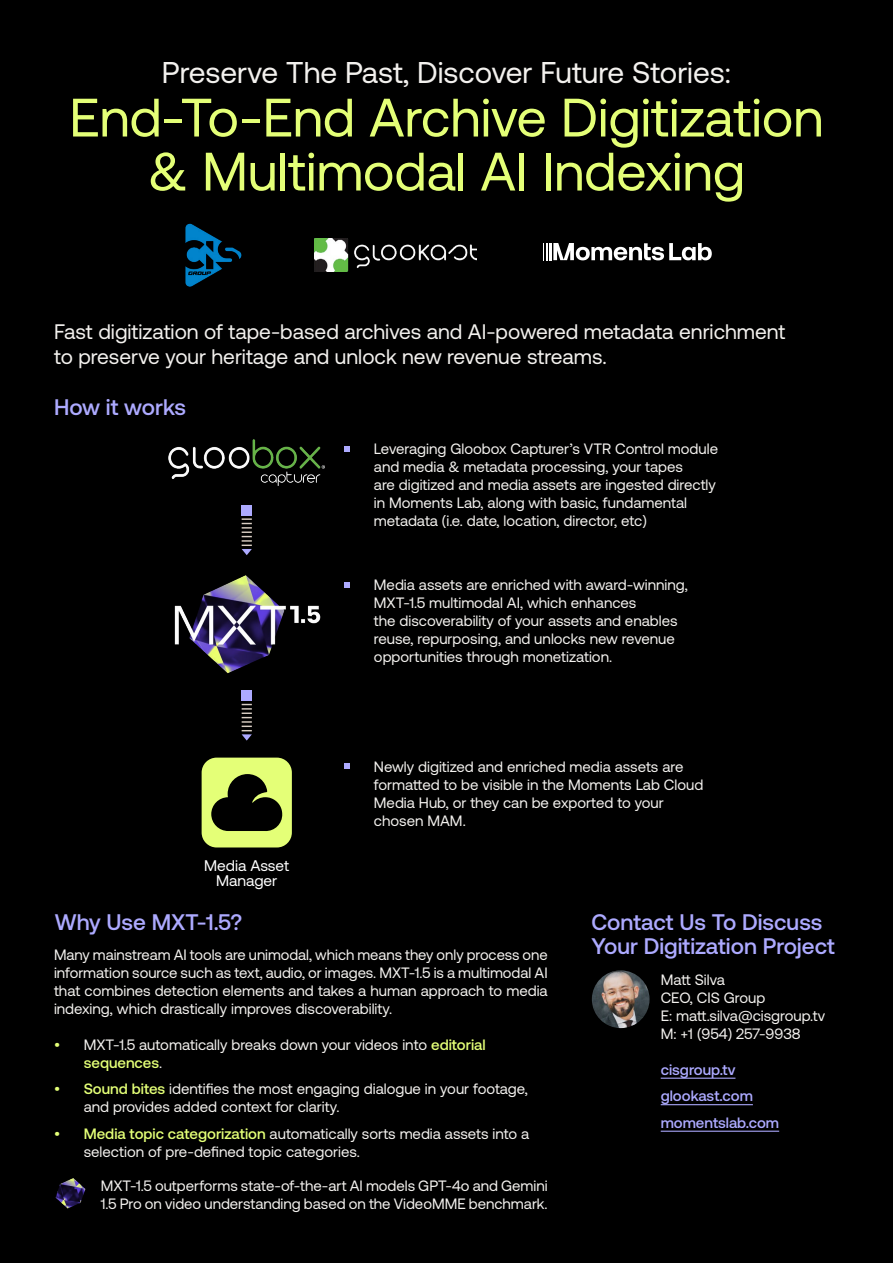
<style>
.page{position:relative;width:893px;height:1263px;background:#000}
.page>*{position:absolute;margin:0;border:0;box-sizing:border-box;transform-origin:0 0}
.t1{font:54px/54px "Aeonik Pro";color:#e4ff77;text-align:center}
.t2{font:30px "Aeonik Pro";color:#f3f1ee}
.t3{font:500 22.5px/24px "Aeonik Pro";color:#adaaff}
.t4{font:21px/25.2px "Aeonik Pro";color:#f3f1ee}
.t5{font:15.45px/15.5px "Aeonik Pro";color:#fff;text-align:center}
.t6{font:15px/18px "Aeonik Pro";color:#f3f1ee}
.t7{font:500 15px/26.5px "Aeonik Pro";color:#adaaff}
.s1{color:#e4ff77}
.s2{font-weight:500;color:#e4ff77}
</style>
<div class="page">
<img style="left:185px;top:223px;width:57px;height:64px">
<img style="left:314px;top:238px;width:163px;height:33px">
<svg style="left:546px;top:243px;width:166px;height:17px"></svg>
<img style="left:55px;top:1178px;width:31px;height:31px">
<hr style="left:661px;top:1078px;width:74px;height:1px;background:#adaaff">
<hr style="left:661px;top:1104px;width:92px;height:1px;background:#adaaff">
<hr style="left:661px;top:1131px;width:118px;height:1px;background:#adaaff">
<img style="left:592px;top:970px;width:58px;height:58px;border-radius:29px">
<svg style="left:344px;top:446px;width:5px;height:5px"></svg>
<svg style="left:344px;top:582px;width:5px;height:5px"></svg>
<svg style="left:344px;top:764px;width:5px;height:5px"></svg>
<img style="left:174px;top:575px;width:147px;height:98px">
<div style="left:242px;top:690px;width:10px;height:11px;background:#adaaff"></div>
<svg style="left:242px;top:704px;width:10px;height:37px"></svg>
<div style="left:242px;top:505px;width:10px;height:10px;background:#adaaff"></div>
<svg style="left:242px;top:518px;width:10px;height:37px"></svg>
<div style="left:202px;top:758px;width:90px;height:89px;background:#e4ff77;border-radius:15px"></div>
<svg style="left:211px;top:774px;width:72px;height:57px"></svg>
<img style="left:169px;top:440px;width:156px;height:45px">
<h2 class="t2" style="left:162px;top:56px;width:571px">Preserve The Past, Discover Future Stories:</h2>
<h1 class="t1" style="left:69px;top:91px;width:756px">End-To-End Archive Digitization &amp; Multimodal AI Indexing</h1>
<h3 class="t4" style="left:54px;top:319px;width:733px">Fast digitization of tape-based archives and AI-powered metadata enrichment to preserve your heritage and unlock new revenue streams.</h3>
<h3 class="t3" style="left:54px;top:396px;width:134px">How it works</h3>
<p class="t5" style="left:204px;top:857px;width:87px">Media Asset<br>Manager</p>
<p class="t6" style="left:374px;top:440px;width:346px">Leveraging Gloobox Capturer’s VTR Control module and media &amp; metadata processing, your tapes<br>are digitized and media assets are ingested directly in Moments Lab, along with basic, fundamental metadata (i.e. date, location, director, etc)</p>
<p class="t6" style="left:374px;top:576px;width:315px">Media assets are enriched with award-winning, MXT-1.5 multimodal AI, which enhances<br>the discoverability of your assets and enables reuse, repurposing, and unlocks new revenue opportunities through monetization.</p>
<p class="t6" style="left:374px;top:758px;width:331px">Newly digitized and enriched media assets are formatted to be visible in the Moments Lab Cloud Media Hub, or they can be exported to your chosen MAM.</p>
<h3 class="t3" style="left:55px;top:911px;width:189px">Why Use MXT-1.5?</h3>
<p class="t6" style="left:54px;top:945px;width:495px;text-align:justify">Many mainstream AI tools are unimodal, which means they only process one information source such as text, audio, or images. MXT-1.5 is a multimodal AI that combines detection elements and takes a human approach to media indexing, which drastically improves discoverability.</p>
<p class="t6" style="left:84px;top:1035px;width:403px;text-indent:-30px"><span class="s1">•</span> MXT-1.5 automatically breaks down your videos into <span class="s2">editorial sequences</span>.</p>
<p class="t6" style="left:84px;top:1080px;width:446px;text-indent:-30px"><span class="s1">•</span> <span class="s2">Sound bites</span> identifies the most engaging dialogue in your footage, and provides added context for clarity.</p>
<p class="t6" style="left:84px;top:1124px;width:447px;text-indent:-30px"><span class="s1">•</span> <span class="s2">Media topic categorization</span> automatically sorts media assets into a selection of pre-defined topic categories.</p>
<p class="t6" style="left:101px;top:1177px;width:448px">MXT-1.5 outperforms state-of-the-art AI models GPT-4o and Gemini<br>1.5 Pro on video understanding based on the VideoMME benchmark.</p>
<h3 class="t3" style="left:591px;top:911px;width:245px">Contact Us To Discuss<br>Your Digitization Project</h3>
<p class="t6" style="left:661px;top:970px;width:166px">Matt Silva<br>CEO, CIS Group<br>E: matt.silva@cisgroup.tv<br>M: +1 (954) 257-9938</p>
<p class="t7" style="left:661px;top:1056px;width:120px">cisgroup.tv glookast.com momentslab.com</p>
</div>
